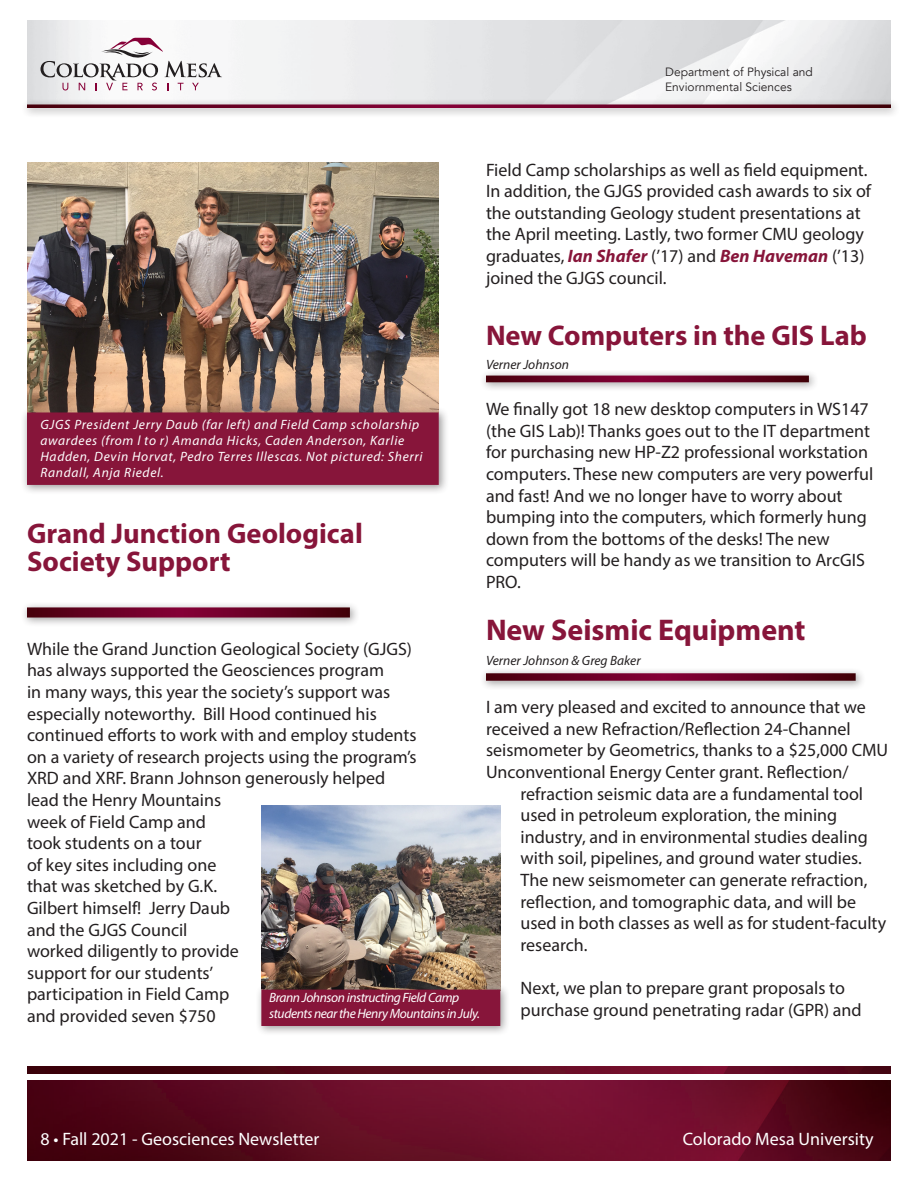
<style>
.page{position:relative;width:918px;height:1188px;background:#fff}
.page>*{position:absolute;margin:0;border:0;box-sizing:border-box;transform-origin:0 0}
.t1{font:700 30px "Myriad Pro";color:#87153a}
.t2{font:700 28.5px "Myriad Pro";color:#87153a}
.t3{font:18px/21.6px "Myriad Pro";color:#231f20}
.t4{font:18px "Myriad Pro";color:#fff}
.t5{font:italic 13.5px/16.2px "Myriad Pro";letter-spacing:.05em;color:#fff}
.t6{font:italic 13.5px/16.2px "Myriad Pro";letter-spacing:-.03em;color:#fff}
.t7{font:italic 13.5px "Myriad Pro";color:#242021}
.t8{font:12px/14.4px "Avenir";color:#242021}
.s1{font-weight:700;font-style:italic;color:#87153a}
</style>
<div class="page">
<img style="left:27px;top:1080px;width:864px;height:81px">
<img style="left:27px;top:1066px;width:864px;height:7px">
<img style="left:27px;top:20px;width:864px;height:78px">
<div style="left:21px;top:98px;width:880px;height:20px;background:#231f20;opacity:.45"></div>
<svg style="left:27px;top:104px;width:864px;height:4px;background:#731a37"></svg>
<svg style="left:41px;top:38px;width:181px;height:52px"></svg>
<div style="left:21px;top:601px;width:339px;height:27px;background:#231f20;opacity:.45"></div>
<svg style="left:27px;top:607px;width:323px;height:11px;background:#6e1130"></svg>
<div style="left:480px;top:369px;width:339px;height:23px;background:#231f20;opacity:.45"></div>
<svg style="left:486px;top:376px;width:323px;height:6px;background:#650021"></svg>
<img style="left:261px;top:806px;width:239px;height:177px">
<div style="left:255px;top:983px;width:255px;height:53px;background:#231f20;opacity:.45"></div>
<div style="left:261px;top:990px;width:239px;height:36px;background:#87153a"></div>
<img style="left:27px;top:162px;width:412px;height:244px">
<div style="left:21px;top:406px;width:428px;height:89px;background:#231f20;opacity:.45"></div>
<div style="left:27px;top:412px;width:412px;height:73px;background:#87153a"></div>
<div style="left:480px;top:667px;width:386px;height:24px;background:#231f20;opacity:.45"></div>
<svg style="left:486px;top:673px;width:370px;height:8px;background:#6d0e2d"></svg>
<p class="t8" style="left:665px;top:65px;width:149px">Department of Physical and<br>Enviornmental Sciences</p>
<p class="t3" style="left:486px;top:158px;width:387px">Field Camp scholarships as well as field equipment.<br>In addition, the GJGS provided cash awards to six of the outstanding Geology student presentations at the April meeting. Lastly, two former CMU geology graduates, <span class="s1">Ian Shafer</span> (’17) and <span class="s1">Ben Haveman</span> (’13) joined the GJGS council.</p>
<p class="t5" style="left:40px;top:416px;width:384px">GJGS President Jerry Daub (far left) and Field Camp scholarship awardees (from l to r) Amanda Hicks, Caden Anderson, Karlie Hadden, Devin Horvat, Pedro Terres Illescas. Not pictured: Sherri Randall, Anja Riedel.</p>
<p class="t2" style="left:27px;top:515px;width:337px">Grand Junction Geological</p>
<p class="t2" style="left:27px;top:543px;width:205px">Society Support</p>
<p class="t2" style="left:486px;top:317px;width:382px">New Computers in the GIS Lab</p>
<p class="t7" style="left:486px;top:356px;width:85px">Verner Johnson</p>
<p class="t3" style="left:486px;top:398px;width:389px">We finally got 18 new desktop computers in WS147 (the GIS Lab)! Thanks goes out to the IT department for purchasing new HP-Z2 professional workstation computers. These new computers are very powerful and fast! And we no longer have to worry about bumping into the computers, which formerly hung down from the bottoms of the desks! The new computers will be handy as we transition to ArcGIS PRO.</p>
<p class="t1" style="left:486px;top:610px;width:321px">New Seismic Equipment</p>
<p class="t7" style="left:486px;top:652px;width:156px">Verner Johnson &amp; Greg Baker</p>
<p class="t3" style="left:27px;top:638px;width:391px">While the Grand Junction Geological Society (GJGS) has always supported the Geosciences program<br>in many ways, this year the society’s support was especially noteworthy. Bill Hood continued his continued efforts to work with and employ students on a variety of research projects using the program’s XRD and XRF. Brann Johnson generously helped lead the Henry Mountains<br>week of Field Camp and<br>took students on a tour<br>of key sites including one<br>that was sketched by G.K.<br>Gilbert himself! Jerry Daub<br>and the GJGS Council<br>worked diligently to provide<br>support for our students’<br>participation in Field Camp<br>and provided seven $750</p>
<p class="t3" style="left:486px;top:696px;width:382px">I am very pleased and excited to announce that we</p>
<p class="t3" style="left:486px;top:718px;width:366px">received a new Refraction/Reflection 24-Channel</p>
<p class="t3" style="left:486px;top:739px;width:404px">seismometer by Geometrics, thanks to a $25,000 CMU</p>
<p class="t3" style="left:486px;top:761px;width:364px">Unconventional Energy Center grant. Reflection/</p>
<p class="t3" style="left:521px;top:783px;width:344px">refraction seismic data are a fundamental tool</p>
<p class="t3" style="left:521px;top:804px;width:318px">used in petroleum exploration, the mining</p>
<p class="t3" style="left:521px;top:826px;width:349px">industry, and in environmental studies dealing</p>
<p class="t3" style="left:521px;top:847px;width:343px">with soil, pipelines, and ground water studies.</p>
<p class="t3" style="left:521px;top:869px;width:348px">The new seismometer can generate refraction,</p>
<p class="t3" style="left:521px;top:891px;width:337px">reflection, and tomographic data, and will be</p>
<p class="t3" style="left:521px;top:912px;width:367px">used in both classes as well as for student-faculty</p>
<p class="t3" style="left:521px;top:934px;width:69px">research.</p>
<p class="t3" style="left:521px;top:977px;width:343px">Next, we plan to prepare grant proposals to purchase ground penetrating radar (GPR) and</p>
<p class="t6" style="left:269px;top:989px;width:212px">Brann Johnson instructing Field Camp students near the Henry Mountains in July.</p>
<p class="t4" style="left:40px;top:1127px;width:281px">8 • Fall 2021 - Geosciences Newsletter</p>
<p class="t4" style="left:683px;top:1127px;width:192px">Colorado Mesa University</p>
</div>
